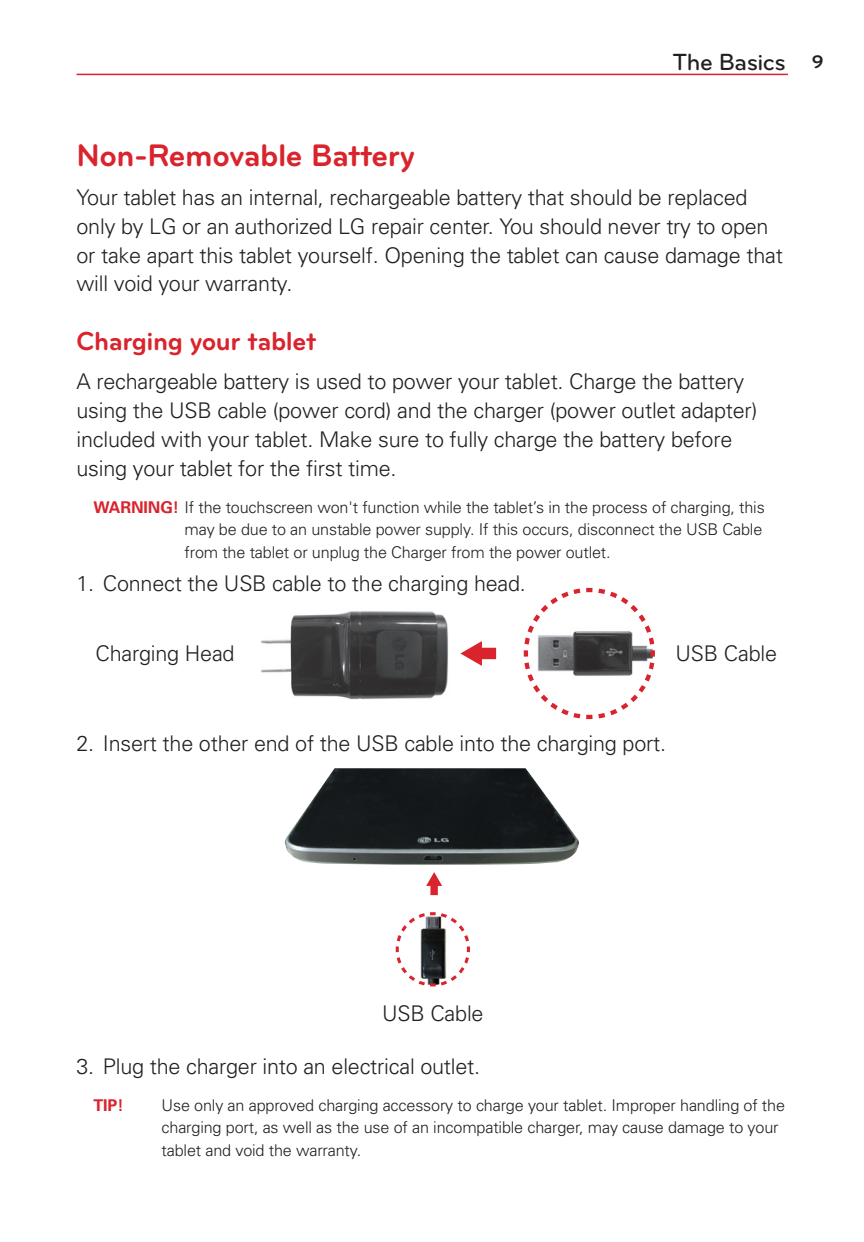
<style>
.page{position:relative;width:864px;height:1242px;background:#fff}
.page>*{position:absolute;margin:0;border:0;box-sizing:border-box;transform-origin:0 0}
.t1{font:700 32.4px "Bryant LG";letter-spacing:-.015em;color:#d9242d}
.t2{font:700 27px "Bryant LG";letter-spacing:-.015em;color:#d9242d}
.t3{font:500 24.3px "Bryant LG";letter-spacing:-.02em;color:#231f20}
.t4{font:300 21.6px/28.8px "Univers";letter-spacing:-.01em;color:#231f20}
.t5{font:300 16.2px/22.5px "Univers";letter-spacing:-.01em;color:#231f20}
.t6{font:700 16.2px "Univers";color:#d9242d}
.s1{font-weight:700;font-size:18.9px}
.s2{font-weight:700;color:#d9242d}
</style>
<div class="page">
<hr style="left:77px;top:74px;width:711px;height:1px;background:#d9242d">
<img style="left:261px;top:611px;width:188px;height:89px">
<svg style="left:523px;top:587px;width:132px;height:133px"></svg>
<svg style="left:460px;top:641px;width:36px;height:25px"></svg>
<svg style="left:395px;top:912px;width:75px;height:75px"></svg>
<svg style="left:426px;top:872px;width:16px;height:23px"></svg>
<img style="left:284px;top:768px;width:295px;height:97px">
<p class="t3" style="left:672px;top:53px;width:153px">The Basics <span class="s1">9</span></p>
<h1 class="t1" style="left:77px;top:144px;width:340px">Non-Removable Battery</h1>
<p class="t4" style="left:77px;top:185px;width:708px">Your tablet has an internal, rechargeable battery that should be replaced only by LG or an authorized LG repair center. You should never try to open or take apart this tablet yourself. Opening the tablet can cause damage that will void your warranty.</p>
<p class="t2" style="left:77px;top:332px;width:241px">Charging your tablet</p>
<p class="t4" style="left:77px;top:369px;width:683px">A rechargeable battery is used to power your tablet. Charge the battery using the USB cable (power cord) and the charger (power outlet adapter) included with your tablet. Make sure to fully charge the battery before using your tablet for the first time.</p>
<p class="t5" style="left:185px;top:497px;width:582px;text-indent:-91px"><span class="s2">WARNING!</span> If the touchscreen won't function while the tablet’s in the process of charging, this may be due to an unstable power supply. If this occurs, disconnect the USB Cable from the tablet or unplug the Charger from the power outlet.</p>
<p class="t4" style="left:77px;top:571px;width:451px">1. Connect the USB cable to the charging head.</p>
<p class="t4" style="left:96px;top:641px;width:141px">Charging Head</p>
<p class="t4" style="left:676px;top:641px;width:103px">USB Cable</p>
<p class="t4" style="left:77px;top:731px;width:591px">2. Insert the other end of the USB cable into the charging port.</p>
<p class="t4" style="left:382px;top:1001px;width:103px">USB Cable</p>
<p class="t4" style="left:77px;top:1054px;width:405px">3. Plug the charger into an electrical outlet.</p>
<p class="t6" style="left:94px;top:1099px;width:32px">TIP!</p>
<p class="t5" style="left:162px;top:1095px;width:625px">Use only an approved charging accessory to charge your tablet. Improper handling of the charging port, as well as the use of an incompatible charger, may cause damage to your tablet and void the warranty.</p>
</div>
